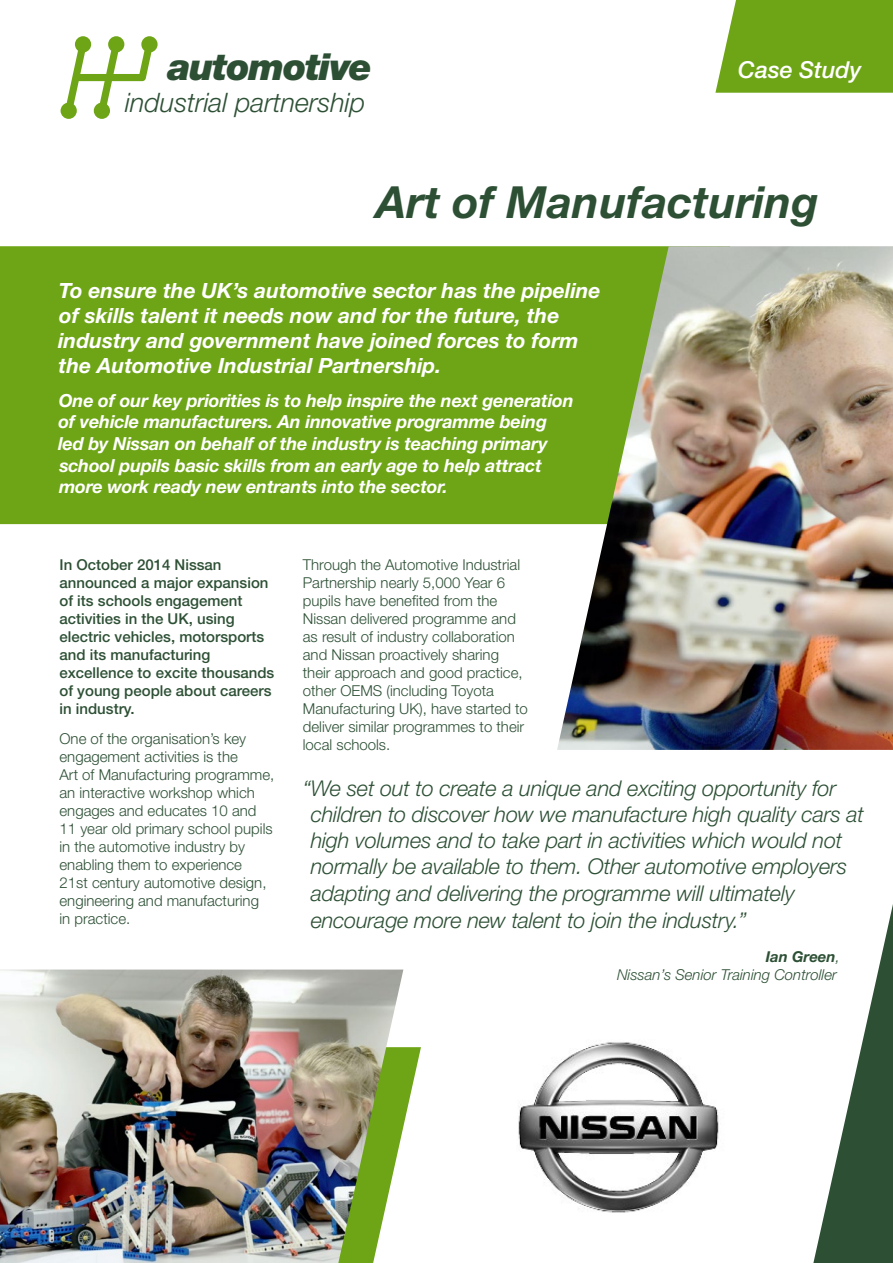
<style>
.page{position:relative;width:893px;height:1263px;background:#fff}
.page>*{position:absolute;margin:0;border:0;box-sizing:border-box;transform-origin:0 0}
.t1{font:italic 700 44.4px "Helvetica Neue LT";color:#2d5035}
.t2{font:italic 900 37.35px "Helvetica Neue LT";letter-spacing:-.04em;color:#2d5035}
.t3{font:italic 300 26.85px "Helvetica Neue LT";color:#2d5035}
.t4{font:italic 500 23.4px "Helvetica Neue LT";color:#fff}
.t5{font:italic 300 21.75px/26.2px "Helvetica Neue LT";letter-spacing:-.01em;color:#2d5035}
.t6{font:italic 700 21px/25.2px "Helvetica Neue LT";color:#fff}
.t7{font:italic 700 18px/21.6px "Helvetica Neue LT";letter-spacing:-.01em;color:#fff}
.t8{font:300 15px/18px "Helvetica Neue LT";color:#2d5035}
.t9{font:500 15px/18px "Helvetica Neue LT";color:#2d5035}
.t10{font:italic 300 15px/18px "Helvetica Neue LT";color:#2d5035;text-align:right}
.s1{font-weight:700}
</style>
<div class="page">
<div style="left:0;top:246px;width:557px;height:278px;background:#6ea516"></div>
<svg style="left:403px;top:1047px;width:18px;height:81px"></svg>
<svg style="left:715px;top:0;width:178px;height:93px;background:#77aa25"></svg>
<svg style="left:61px;top:36px;width:97px;height:83px"></svg>
<img style="left:0;top:969px;width:403px;height:294px">
<img style="left:557px;top:246px;width:336px;height:504px">
<img style="left:518px;top:1042px;width:201px;height:171px">
<svg style="left:777px;top:718px;width:116px;height:545px"></svg>
<p class="t2" style="left:168px;top:44px;width:206px">automotive</p>
<p class="t3" style="left:125px;top:86px;width:242px">industrial partnership</p>
<p class="t4" style="left:738px;top:56px;width:125px">Case Study</p>
<p class="t1" style="left:376px;top:174px;width:444px">Art of Manufacturing</p>
<p class="t6" style="left:58px;top:277px;width:544px">To ensure the UK’s automotive sector has the pipeline of skills talent it needs now and for the future, the industry and government have joined forces to form the Automotive Industrial Partnership.</p>
<p class="t7" style="left:58px;top:389px;width:517px">One of our key priorities is to help inspire the next generation of vehicle manufacturers. An innovative programme being led by Nissan on behalf of the industry is teaching primary school pupils basic skills from an early age to help attract more work ready new entrants into the sector.</p>
<p class="t9" style="left:60px;top:555px;width:216px">In October 2014 Nissan announced a major expansion of its schools engagement activities in the UK, using electric vehicles, motorsports and its manufacturing excellence to excite thousands of young people about careers in industry.</p>
<p class="t8" style="left:60px;top:729px;width:216px">One of the organisation’s key engagement activities is the<br>Art of Manufacturing programme, an interactive workshop which engages and educates 10 and<br>11 year old primary school pupils in the automotive industry by enabling them to experience<br>21st century automotive design, engineering and manufacturing<br>in practice.</p>
<p class="t8" style="left:303px;top:555px;width:227px">Through the Automotive Industrial<br>Partnership nearly 5,000 Year 6 pupils have benefited from the<br>Nissan delivered programme and as result of industry collaboration and Nissan proactively sharing their approach and good practice, other OEMS (including Toyota<br>Manufacturing UK), have started to deliver similar programmes to their local schools.</p>
<p class="t5" style="left:311px;top:775px;width:555px;text-indent:-8px">“We set out to create a unique and exciting opportunity for children to discover how we manufacture high quality cars at high volumes and to take part in activities which would not normally be available to them. Other automotive employers adapting and delivering the programme will ultimately encourage more new talent to join the industry.”</p>
<p class="t10" style="left:617px;top:947px;width:224px"><span class="s1">Ian Green</span>,<br>Nissan’s Senior Training Controller</p>
</div>
